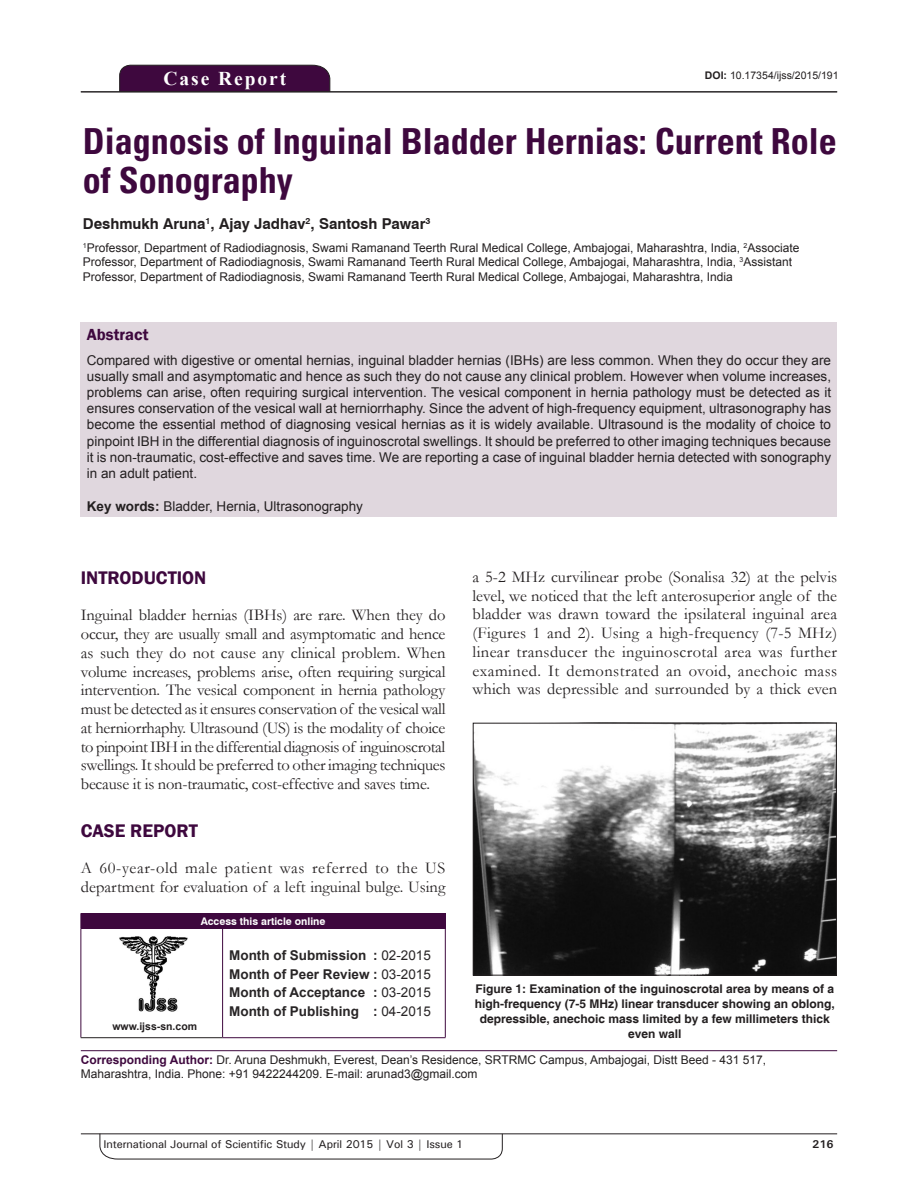
<style>
.page{position:relative;width:918px;height:1188px;background:#fff}
.page>*{position:absolute;margin:0;border:0;box-sizing:border-box;transform-origin:0 0}
.AT{font:700 condensed 36px/39px "Univers";color:#3e083e}
.AH{font:700 19.5px "Times New Roman";letter-spacing:.1em;color:#fff}
.t1{font:600 18.75px "Franklin Gothic";color:#3e083e}
.TX{font:16.5px/18.8px "Garamond";color:#231f20;text-align:justify}
.ABSH{font:600 16.5px "Franklin Gothic";color:#3e083e}
.AU{font:700 15px "Swiss 721 BT";color:#231f20}
.ABS_1{font:13.5px/16.2px "Arial";color:#231f20;text-align:justify}
.HIS{font:700 13.5px/18.8px "Arial";color:#282526;text-align:justify}
.KWD{font:13.5px "Arial";color:#231f20}
.AFF{font:12px/14.4px "Arial";color:#231f20}
.FGC{font:700 12px/15px "Helvetica";color:#231f20;text-align:center}
.ADD{font:12px/14.4px "Arial";color:#231f20}
.t2{font:500 11.25px "Univers";letter-spacing:-.01em;color:#231f20}
.t3{font:700 11.25px "Univers";color:#231f20}
.DOI{font:10.5px "Arial";color:#231f20}
.AAO{font:700 10.5px "Swiss 721 BT";color:#fff}
.Web{font:700 10.5px "Arial";color:#231f20}
.s1{font-weight:700}
.s2{font-weight:400}
.s3{font-weight:700;color:#3e083e}
</style>
<div class="page">
<hr style="left:81px;top:1134px;width:756px;height:1px;background:#231f20">
<svg style="left:100px;top:1133px;width:403px;height:26px"></svg>
<div style="left:119px;top:65px;width:211px;height:26px;background:#3e083e"></div>
<hr style="left:81px;top:91px;width:756px;height:1px;background:#231f20">
<div style="left:81px;top:322px;width:756px;height:195px;background:#e0d7de"></div>
<img style="left:119px;top:936px;width:69px;height:75px">
<div style="left:81px;top:913px;width:364px;height:15px;background:#3e083e"></div>
<svg style="left:445px;top:913px;width:1px;height:15px"></svg>
<hr style="left:81px;top:928px;width:142px;height:1px;background:#3e083e">
<hr style="left:81px;top:929px;width:1px;height:108px;background:#3e083e">
<hr style="left:81px;top:1037px;width:142px;height:1px;background:#231f20">
<hr style="left:223px;top:928px;width:223px;height:1px;background:#3e083e">
<hr style="left:222px;top:929px;width:1px;height:108px;background:#3e083e">
<hr style="left:445px;top:929px;width:1px;height:108px;background:#3e083e">
<hr style="left:223px;top:1037px;width:223px;height:1px;background:#3e083e">
<hr style="left:81px;top:1050px;width:756px;height:1px;background:#3e083e">
<img style="left:475px;top:725px;width:360px;height:248px">
<div style="left:473px;top:723px;width:364px;height:252px;border:1px solid #231f20"></div>
<p class="AH" style="left:163px;top:64px;width:124px">Case Report</p>
<p class="DOI" style="left:705px;top:68px;width:135px"><span class="s1">DOI:</span> 10.17354/ijss/2015/191</p>
<p class="AT" style="left:83px;top:122px;width:755px">Diagnosis of Inguinal Bladder Hernias: Current Role of Sonography</p>
<p class="AU" style="left:83px;top:214px;width:349px">Deshmukh Aruna<sup>1</sup>, Ajay Jadhav<sup>2</sup>, Santosh Pawar<sup>3</sup></p>
<p class="AFF" style="left:83px;top:240px;width:718px"><sup>1</sup>Professor, Department of Radiodiagnosis, Swami Ramanand Teerth Rural Medical College, Ambajogai, Maharashtra, India, <sup>2</sup>Associate<br>Professor, Department of Radiodiagnosis, Swami Ramanand Teerth Rural Medical College, Ambajogai, Maharashtra, India, <sup>3</sup>Assistant<br>Professor, Department of Radiodiagnosis, Swami Ramanand Teerth Rural Medical College, Ambajogai, Maharashtra, India</p>
<p class="ABSH" style="left:87px;top:324px;width:63px">Abstract</p>
<p class="ABS_1" style="left:87px;top:352px;width:746px">Compared with digestive or omental hernias, inguinal bladder hernias (IBHs) are less common. When they do occur they are usually small and asymptomatic and hence as such they do not cause any clinical problem. However when volume increases, problems can arise, often requiring surgical intervention. The vesical component in hernia pathology must be detected as it ensures conservation of the vesical wall at herniorrhaphy. Since the advent of high-frequency equipment, ultrasonography has become the essential method of diagnosing vesical hernias as it is widely available. Ultrasound is the modality of choice to pinpoint IBH in the differential diagnosis of inguinoscrotal swellings. It should be preferred to other imaging techniques because it is non-traumatic, cost-effective and saves time. We are reporting a case of inguinal bladder hernia detected with sonography in an adult patient.</p>
<p class="KWD" style="left:87px;top:497px;width:278px"><span class="s1">Key words:</span> Bladder, Hernia, Ultrasonography</p>
<h1 class="t1" style="left:81px;top:566px;width:127px">INTRODUCTION</h1>
<p class="TX" style="left:81px;top:605px;width:366px">Inguinal bladder hernias (IBHs) are rare. When they do occur, they are usually small and asymptomatic and hence as such they do not cause any clinical problem. When volume increases, problems arise, often requiring surgical intervention. The vesical component in hernia pathology must be detected as it ensures conservation of the vesical wall at herniorrhaphy. Ultrasound (US) is the modality of choice to pinpoint IBH in the differential diagnosis of inguinoscrotal swellings. It should be preferred to other imaging techniques because it is non-traumatic, cost-effective and saves time.</p>
<h1 class="t1" style="left:81px;top:819px;width:119px">CASE REPORT</h1>
<p class="TX" style="left:81px;top:858px;width:366px">A 60-year-old male patient was referred to the US department for evaluation of a left inguinal bulge. Using</p>
<p class="AAO" style="left:201px;top:915px;width:126px">Access this article online</p>
<p class="TX" style="left:473px;top:567px;width:366px">a 5-2 MHz curvilinear probe (Sonalisa 32) at the pelvis level, we noticed that the left anterosuperior angle of the bladder was drawn toward the ipsilateral inguinal area (Figures 1 and 2). Using a high-frequency (7-5 MHz) linear transducer the inguinoscrotal area was further examined. It demonstrated an ovoid, anechoic mass which was depressible and surrounded by a thick even</p>
<p class="HIS" style="left:229px;top:946px;width:203px">Month of Submission : <span class="s2">02-2015<br></span>Month of Peer Review : <span class="s2">03-2015<br></span>Month of Acceptance : <span class="s2">03-2015<br></span>Month of Publishing : <span class="s2">04-2015</span></p>
<p class="ADD" style="left:81px;top:1052px;width:687px"><span class="s3">Corresponding Author:</span> Dr. Aruna Deshmukh, Everest, Dean’s Residence, SRTRMC Campus, Ambajogai, Distt Beed - 431 517,<br>Maharashtra, India. Phone: +91 9422244209. E-mail: arunad3@gmail.com</p>
<p class="FGC" style="left:475px;top:982px;width:362px">Figure 1: Examination of the inguinoscrotal area by means of a high-frequency (7-5 MHz) linear transducer showing an oblong, depressible, anechoic mass limited by a few millimeters thick even wall</p>
<p class="Web" style="left:112px;top:1019px;width:86px">www.ijss-sn.com</p>
<p class="t2" style="left:104px;top:1137px;width:361px">International Journal of Scientific Study | April 2015 | Vol 3 | Issue 1</p>
<p class="t3" style="left:812px;top:1137px;width:23px">216</p>
</div>
